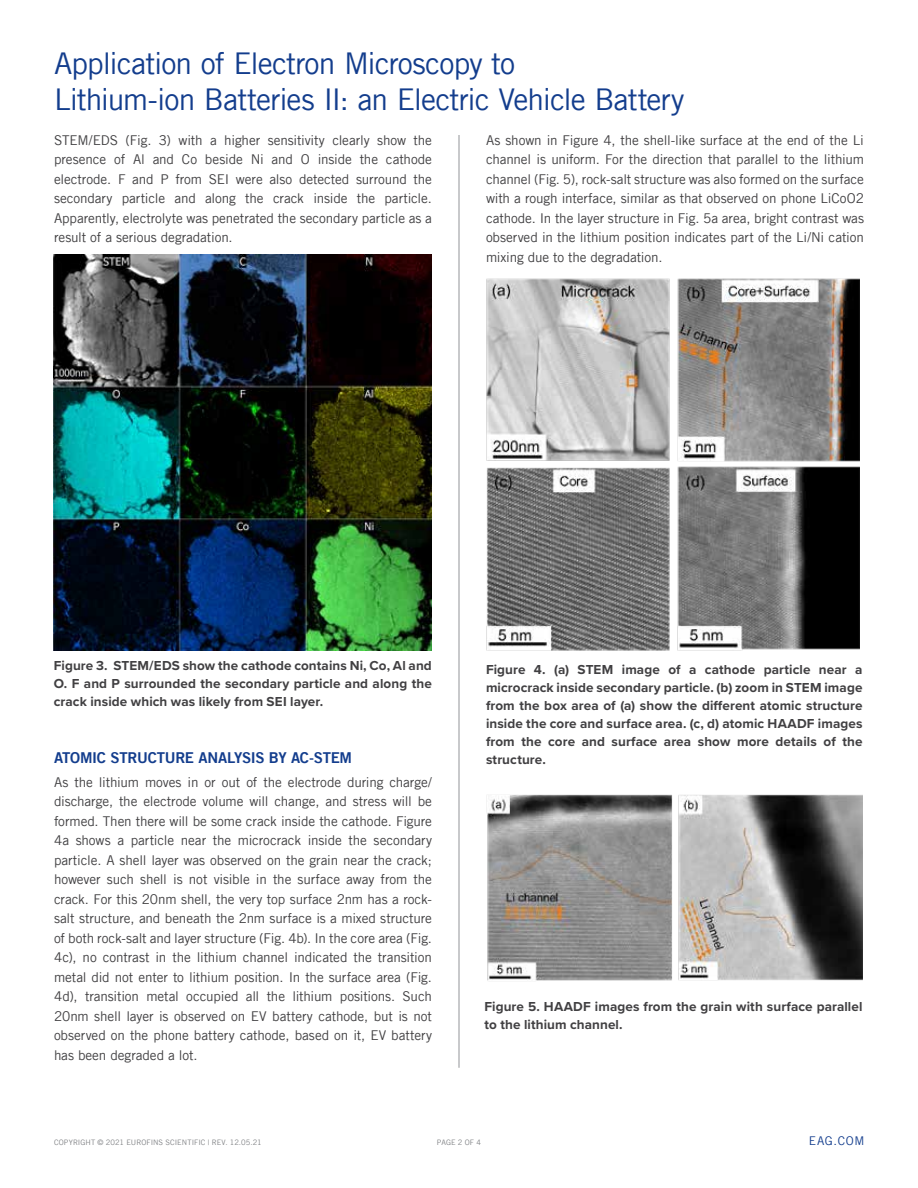
<style>
.page{position:relative;width:918px;height:1188px;background:#fff}
.page>*{position:absolute;margin:0;border:0;box-sizing:border-box;transform-origin:0 0}
.t1{font:30px/36px "Trade Gothic LT";letter-spacing:-.035em;color:#133d8d}
.t2{font:15px "Trade Gothic LT Bold Two";letter-spacing:-.02em;color:#133d8d}
.t3{font:13.5px/19.5px "Trade Gothic LT";letter-spacing:-.005em;color:#414042;text-align:justify}
.t4{font:700 13.5px/18px "Proxima Nova";letter-spacing:.005em;color:#414042;text-align:justify}
.t5{font:12px "Trade Gothic LT";letter-spacing:.06em;color:#133d8d}
.t6{font:7.5px "Trade Gothic LT";letter-spacing:.01em;color:#808285}
</style>
<div class="page">
<hr style="left:459px;top:135px;width:1px;height:933px;background:#939598">
<img style="left:54px;top:254px;width:378px;height:397px">
<img style="left:486px;top:278px;width:374px;height:373px">
<img style="left:486px;top:794px;width:377px;height:187px">
<h1 class="t1" style="left:54px;top:45px;width:632px">Application of Electron Microscopy to<br>Lithium-ion Batteries II: an Electric Vehicle Battery</h1>
<p class="t3" style="left:54px;top:130px;width:380px">STEM/EDS (Fig. 3) with a higher sensitivity clearly show the presence of Al and Co beside Ni and O inside the cathode electrode. F and P from SEI were also detected surround the secondary particle and along the crack inside the particle.<br>Apparently, electrolyte was penetrated the secondary particle as a result of a serious degradation.</p>
<p class="t3" style="left:486px;top:130px;width:380px">As shown in Figure 4, the shell-like surface at the end of the Li channel is uniform. For the direction that parallel to the lithium channel (Fig. 5), rock-salt structure was also formed on the surface with a rough interface, similar as that observed on phone LiCoO2 cathode. In the layer structure in Fig. 5a area, bright contrast was observed in the lithium position indicates part of the Li/Ni cation mixing due to the degradation.</p>
<p class="t4" style="left:54px;top:656px;width:380px">Figure 3. STEM/EDS show the cathode contains Ni, Co, Al and O. F and P surrounded the secondary particle and along the crack inside which was likely from SEI layer.</p>
<p class="t4" style="left:486px;top:661px;width:378px">Figure 4. (a) STEM image of a cathode particle near a microcrack inside secondary particle. (b) zoom in STEM image from the box area of (a) show the different atomic structure inside the core and surface area. (c, d) atomic HAADF images from the core and surface area show more details of the structure.</p>
<p class="t2" style="left:54px;top:748px;width:300px">ATOMIC STRUCTURE ANALYSIS BY AC-STEM</p>
<p class="t3" style="left:54px;top:772px;width:380px">As the lithium moves in or out of the electrode during charge/ discharge, the electrode volume will change, and stress will be formed. Then there will be some crack inside the cathode. Figure 4a shows a particle near the microcrack inside the secondary particle. A shell layer was observed on the grain near the crack; however such shell is not visible in the surface away from the crack. For this 20nm shell, the very top surface 2nm has a rock&shy;salt structure, and beneath the 2nm surface is a mixed structure of both rock-salt and layer structure (Fig. 4b). In the core area (Fig.<br>4c), no contrast in the lithium channel indicated the transition metal did not enter to lithium position. In the surface area (Fig.<br>4d), transition metal occupied all the lithium positions. Such 20nm shell layer is observed on EV battery cathode, but is not observed on the phone battery cathode, based on it, EV battery has been degraded a lot.</p>
<p class="t4" style="left:485px;top:997px;width:379px">Figure 5. HAADF images from the grain with surface parallel to the lithium channel.</p>
<p class="t6" style="left:54px;top:1137px;width:209px">COPYRIGHT © 2021 EUROFINS SCIENTIFIC | Rev. 12.05.21</p>
<p class="t6" style="left:437px;top:1137px;width:46px">PAGE 2 OF 4</p>
<p class="t5" style="left:809px;top:1133px;width:57px">EAG.COM</p>
</div>
